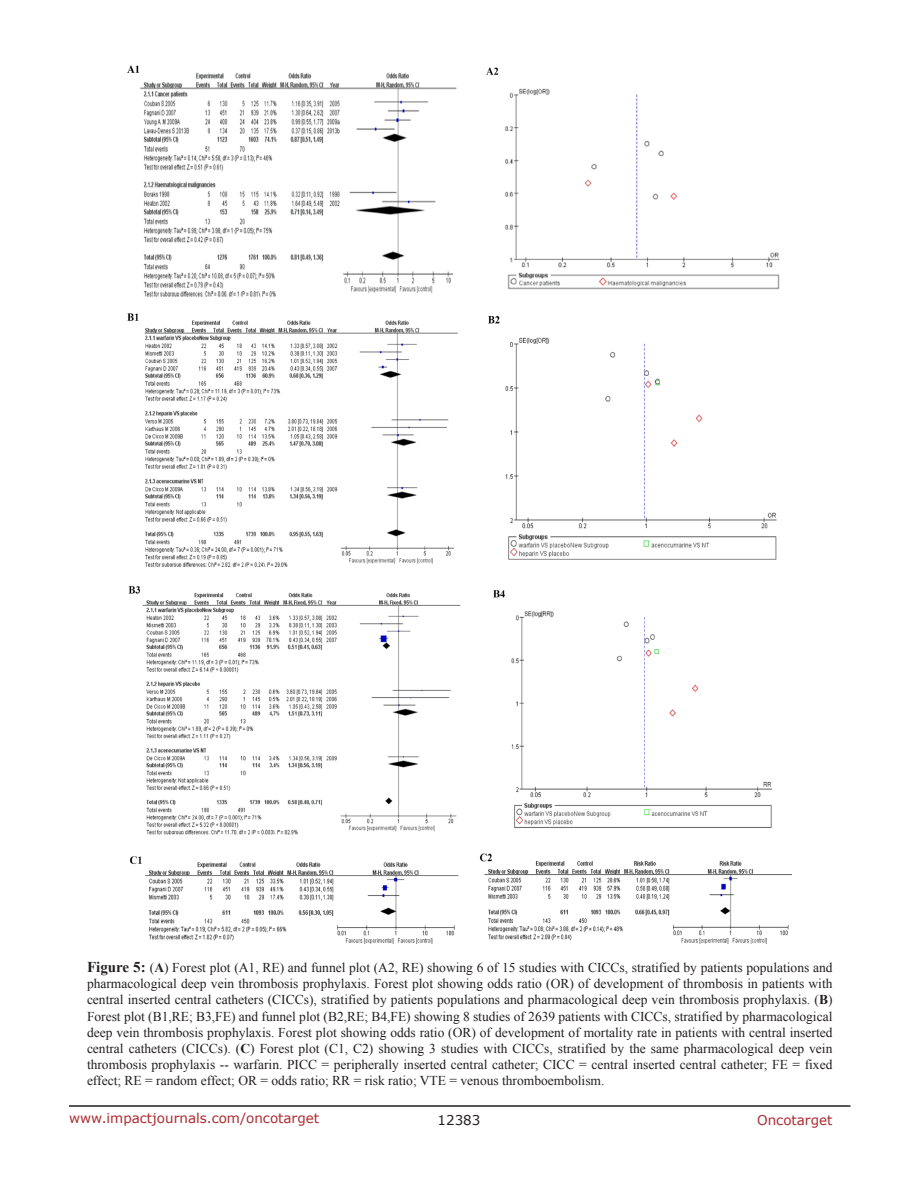
<style>
.page{position:relative;width:918px;height:1188px;background:#fff}
.page>*{position:absolute;margin:0;border:0;box-sizing:border-box;transform-origin:0 0}
.FigureText{font:13.5px/16.2px "Times New Roman";color:#231f20;text-align:justify}
.t1{font:13.5px "Verdana";color:#ac2b31}
.t2{font:13.5px "Verdana";color:#231f20}
.s1{font-weight:700;font-size:15px}
.s2{font-weight:700}
</style>
<div class="page">
<hr style="left:69px;top:1105px;width:781px;height:2px;background:#231f20">
<img style="left:128px;top:66px;width:664px;height:877px">
<p class="FigureText" style="left:87px;top:959px;width:747px"><span class="s1">Figure 5:</span> (<span class="s2">A</span>) Forest plot (A1, RE) and funnel plot (A2, RE) showing 6 of 15 studies with CICCs, stratified by patients populations and pharmacological deep vein thrombosis prophylaxis. Forest plot showing odds ratio (OR) of development of thrombosis in patients with central inserted central catheters (CICCs), stratified by patients populations and pharmacological deep vein thrombosis prophylaxis. (<span class="s2">B</span>)<br>Forest plot (B1,RE; B3,FE) and funnel plot (B2,RE; B4,FE) showing 8 studies of 2639 patients with CICCs, stratified by pharmacological deep vein thrombosis prophylaxis. Forest plot showing odds ratio (OR) of development of mortality rate in patients with central inserted central catheters (CICCs). (<span class="s2">C</span>) Forest plot (C1, C2) showing 3 studies with CICCs, stratified by the same pharmacological deep vein thrombosis prophylaxis -- warfarin. PICC = peripherally inserted central catheter; CICC = central inserted central catheter; FE = fixed effect; RE = random effect; OR = odds ratio; RR = risk ratio; VTE = venous thromboembolism.</p>
<p class="t1" style="left:69px;top:1109px;width:252px">www.impactjournals.com/oncotarget</p>
<p class="t2" style="left:438px;top:1111px;width:44px">12383</p>
<p class="t1" style="left:757px;top:1111px;width:77px">Oncotarget</p>
</div>
